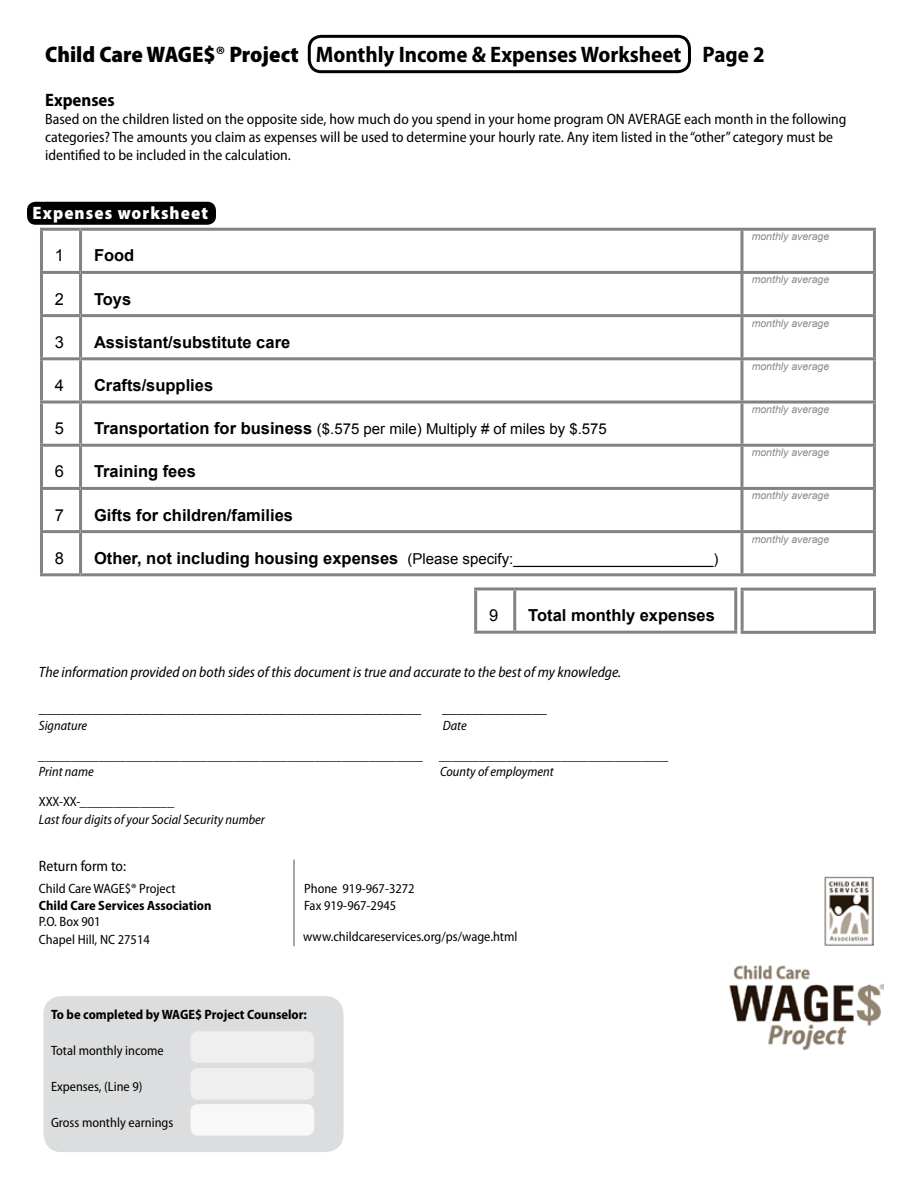
<style>
.page{position:relative;width:918px;height:1188px;background:#fff}
.page>*{position:absolute;margin:0;border:0;box-sizing:border-box;transform-origin:0 0}
.t1{font:700 semi-condensed 22.5px "Myriad Pro";color:#000}
.t2{font:900 semi-condensed 18px "Myriad Pro";letter-spacing:.06em;color:#fff}
.t3{font:700 semi-condensed 18px "Myriad Pro";color:#000}
.t4{font:700 16.5px "Arial";color:#000}
.t5{font:16.5px "Arial";color:#000}
.t6{font:semi-condensed 15px/18px "Myriad Pro";color:#000}
.t7{font:15px "Arial";color:#000}
.t8{font:italic semi-condensed 15px "Myriad Pro";color:#000}
.t9{font:italic semi-condensed 13.5px/16.5px "Myriad Pro";color:#000}
.t10{font:semi-condensed 13.5px/18px "Myriad Pro";color:#000}
.t11{font:700 semi-condensed 13.5px "Myriad Pro";color:#000}
.t12{font:italic 10.5px "Arial";color:#888a8d}
.s1{font-weight:900}
.s2{font-weight:600}
.s3{font-weight:700;font-size:16.5px}
.s4{font-style:normal}
</style>
<div class="page">
<div style="left:44px;top:996px;width:300px;height:156px;background:#dcddde;border-radius:18px"></div>
<hr style="left:40px;top:228px;width:41px;height:3px;background:#808285">
<hr style="left:40px;top:231px;width:3px;height:40px;background:#808285">
<hr style="left:81px;top:228px;width:661px;height:3px;background:#808285">
<hr style="left:79px;top:231px;width:3px;height:40px;background:#808285">
<hr style="left:742px;top:228px;width:134px;height:3px;background:#808285">
<hr style="left:740px;top:231px;width:3px;height:40px;background:#808285">
<hr style="left:873px;top:231px;width:3px;height:40px;background:#808285">
<hr style="left:40px;top:271px;width:41px;height:3px;background:#808285">
<hr style="left:40px;top:274px;width:3px;height:40px;background:#808285">
<hr style="left:81px;top:271px;width:661px;height:3px;background:#808285">
<hr style="left:79px;top:274px;width:3px;height:40px;background:#808285">
<hr style="left:742px;top:271px;width:134px;height:3px;background:#808285">
<hr style="left:740px;top:274px;width:3px;height:40px;background:#808285">
<hr style="left:873px;top:274px;width:3px;height:40px;background:#808285">
<hr style="left:40px;top:314px;width:41px;height:3px;background:#808285">
<hr style="left:40px;top:317px;width:3px;height:40px;background:#808285">
<hr style="left:81px;top:314px;width:661px;height:3px;background:#808285">
<hr style="left:79px;top:317px;width:3px;height:40px;background:#808285">
<hr style="left:742px;top:314px;width:134px;height:3px;background:#808285">
<hr style="left:740px;top:317px;width:3px;height:40px;background:#808285">
<hr style="left:873px;top:317px;width:3px;height:40px;background:#808285">
<hr style="left:40px;top:357px;width:41px;height:3px;background:#808285">
<hr style="left:40px;top:360px;width:3px;height:41px;background:#808285">
<hr style="left:81px;top:357px;width:661px;height:3px;background:#808285">
<hr style="left:79px;top:360px;width:3px;height:41px;background:#808285">
<hr style="left:742px;top:357px;width:134px;height:3px;background:#808285">
<hr style="left:740px;top:360px;width:3px;height:41px;background:#808285">
<hr style="left:873px;top:360px;width:3px;height:41px;background:#808285">
<hr style="left:40px;top:401px;width:41px;height:3px;background:#808285">
<hr style="left:40px;top:404px;width:3px;height:40px;background:#808285">
<hr style="left:81px;top:401px;width:661px;height:3px;background:#808285">
<hr style="left:79px;top:404px;width:3px;height:40px;background:#808285">
<hr style="left:742px;top:401px;width:134px;height:3px;background:#808285">
<hr style="left:740px;top:404px;width:3px;height:40px;background:#808285">
<hr style="left:873px;top:404px;width:3px;height:40px;background:#808285">
<hr style="left:40px;top:444px;width:41px;height:3px;background:#808285">
<hr style="left:40px;top:447px;width:3px;height:40px;background:#808285">
<hr style="left:81px;top:444px;width:661px;height:3px;background:#808285">
<hr style="left:79px;top:447px;width:3px;height:40px;background:#808285">
<hr style="left:742px;top:444px;width:134px;height:3px;background:#808285">
<hr style="left:740px;top:447px;width:3px;height:40px;background:#808285">
<hr style="left:873px;top:447px;width:3px;height:40px;background:#808285">
<hr style="left:40px;top:487px;width:41px;height:3px;background:#808285">
<hr style="left:40px;top:490px;width:3px;height:40px;background:#808285">
<hr style="left:81px;top:487px;width:661px;height:3px;background:#808285">
<hr style="left:79px;top:490px;width:3px;height:40px;background:#808285">
<hr style="left:742px;top:487px;width:134px;height:3px;background:#808285">
<hr style="left:740px;top:490px;width:3px;height:40px;background:#808285">
<hr style="left:873px;top:490px;width:3px;height:40px;background:#808285">
<hr style="left:40px;top:530px;width:41px;height:3px;background:#808285">
<hr style="left:40px;top:533px;width:3px;height:40px;background:#808285">
<hr style="left:81px;top:530px;width:661px;height:3px;background:#808285">
<hr style="left:79px;top:533px;width:3px;height:40px;background:#808285">
<hr style="left:742px;top:530px;width:134px;height:3px;background:#808285">
<hr style="left:740px;top:533px;width:3px;height:40px;background:#808285">
<hr style="left:873px;top:533px;width:3px;height:40px;background:#808285">
<hr style="left:40px;top:573px;width:41px;height:3px;background:#808285">
<hr style="left:81px;top:573px;width:661px;height:3px;background:#808285">
<hr style="left:742px;top:573px;width:134px;height:3px;background:#808285">
<div style="left:27px;top:202px;width:189px;height:23px;background:#000;border-radius:9px"></div>
<div style="left:308px;top:35px;width:383px;height:38px;border:3px solid #000;border-radius:12px"></div>
<img style="left:729px;top:965px;width:154px;height:86px">
<img style="left:824px;top:876px;width:50px;height:70px">
<hr style="left:293px;top:860px;width:2px;height:86px;background:#888a8d">
<hr style="left:474px;top:587px;width:41px;height:3px;background:#808285">
<hr style="left:474px;top:590px;width:3px;height:41px;background:#808285">
<hr style="left:515px;top:587px;width:222px;height:3px;background:#808285">
<hr style="left:513px;top:590px;width:3px;height:41px;background:#808285">
<hr style="left:734px;top:590px;width:3px;height:41px;background:#808285">
<hr style="left:474px;top:631px;width:41px;height:3px;background:#808285">
<hr style="left:515px;top:631px;width:222px;height:3px;background:#808285">
<hr style="left:741px;top:588px;width:135px;height:3px;background:#808285">
<hr style="left:741px;top:591px;width:3px;height:40px;background:#808285">
<hr style="left:873px;top:591px;width:3px;height:40px;background:#808285">
<hr style="left:741px;top:631px;width:135px;height:3px;background:#808285">
<div style="left:190px;top:1031px;width:124px;height:32px;background:#efeff0;border-radius:8px"></div>
<div style="left:190px;top:1068px;width:124px;height:32px;background:#efeff0;border-radius:8px"></div>
<div style="left:190px;top:1104px;width:124px;height:32px;background:#f8f8f9;border-radius:8px"></div>
<h1 class="t1" style="left:45px;top:42px;width:721px"><span class="s1">Child Care WAGE$</span><span class="s2">®</span> <span class="s1">Project</span> Monthly Income &amp; Expenses Worksheet Page 2</h1>
<p class="t3" style="left:45px;top:90px;width:71px">Expenses</p>
<p class="t6" style="left:45px;top:110px;width:803px">Based on the children listed on the opposite side, how much do you spend in your home program ON AVERAGE each month in the following categories? The amounts you claim as expenses will be used to determine your hourly rate. Any item listed in the “other” category must be identified to be included in the calculation.</p>
<p class="t2" style="left:33px;top:203px;width:177px">Expenses worksheet</p>
<p class="t5" style="left:55px;top:245px;width:11px">1</p>
<p class="t4" style="left:94px;top:245px;width:42px">Food</p>
<p class="t5" style="left:55px;top:288px;width:11px">2</p>
<p class="t4" style="left:94px;top:288px;width:39px">Toys</p>
<p class="t5" style="left:55px;top:331px;width:11px">3</p>
<p class="t4" style="left:94px;top:331px;width:198px">Assistant/substitute care</p>
<p class="t5" style="left:55px;top:374px;width:11px">4</p>
<p class="t4" style="left:94px;top:374px;width:121px">Crafts/supplies</p>
<p class="t5" style="left:55px;top:418px;width:11px">5</p>
<p class="t7" style="left:94px;top:419px;width:514px"><span class="s3">Transportation for business</span> ($.575 per mile) Multiply # of miles by $.575</p>
<p class="t5" style="left:55px;top:461px;width:11px">6</p>
<p class="t4" style="left:94px;top:461px;width:103px">Training fees</p>
<p class="t5" style="left:55px;top:504px;width:11px">7</p>
<p class="t4" style="left:94px;top:504px;width:200px">Gifts for children/families</p>
<p class="t5" style="left:55px;top:547px;width:11px">8</p>
<p class="t7" style="left:94px;top:549px;width:626px"><span class="s3">Other, not including housing expenses</span> (Please specify:________________________)</p>
<p class="t5" style="left:489px;top:605px;width:11px">9</p>
<p class="t4" style="left:528px;top:604px;width:188px">Total monthly expenses</p>
<p class="t8" style="left:39px;top:664px;width:584px">The information provided on both sides of this document is true and accurate to the best of my knowledge.</p>
<p class="t6" style="left:39px;top:700px;width:384px">___________________________________________________</p>
<p class="t6" style="left:442px;top:700px;width:106px">______________</p>
<p class="t9" style="left:39px;top:717px;width:50px">Signature</p>
<p class="t9" style="left:443px;top:717px;width:25px">Date</p>
<p class="t9" style="left:39px;top:747px;width:632px">_________________________________________________________ __________________________________<br>Print name</p>
<p class="t9" style="left:440px;top:764px;width:115px">County of employment</p>
<p class="t9" style="left:39px;top:793px;width:228px;line-height:18px"><span class="s4">XXX-XX-</span>______________<br>Last four digits of your Social Security number</p>
<p class="t6" style="left:39px;top:857px;width:89px">Return form to:</p>
<p class="t10" style="left:39px;top:880px;width:138px">Child Care WAGE$® Project</p>
<p class="t11" style="left:39px;top:898px;width:174px">Child Care Services Association</p>
<p class="t10" style="left:39px;top:913px;width:112px">P.O. Box 901<br>Chapel Hill, NC 27514</p>
<p class="t10" style="left:304px;top:881px;width:112px;line-height:16.5px">Phone 919-967-3272<br>Fax 919-967-2945</p>
<p class="t10" style="left:303px;top:928px;width:216px">www.childcareservices.org/ps/wage.html</p>
<p class="t11" style="left:51px;top:1007px;width:258px">To be completed by WAGE$ Project Counselor:</p>
<p class="t10" style="left:51px;top:1041px;width:114px">Total monthly income</p>
<p class="t10" style="left:51px;top:1077px;width:93px">Expenses, (Line 9)</p>
<p class="t10" style="left:51px;top:1113px;width:124px">Gross monthly earnings</p>
<p class="t12" style="left:752px;top:230px;width:79px">monthly average</p>
<p class="t12" style="left:752px;top:273px;width:79px">monthly average</p>
<p class="t12" style="left:752px;top:316px;width:79px">monthly average</p>
<p class="t12" style="left:752px;top:359px;width:79px">monthly average</p>
<p class="t12" style="left:752px;top:402px;width:79px">monthly average</p>
<p class="t12" style="left:752px;top:446px;width:79px">monthly average</p>
<p class="t12" style="left:752px;top:489px;width:79px">monthly average</p>
<p class="t12" style="left:752px;top:532px;width:79px">monthly average</p>
</div>
